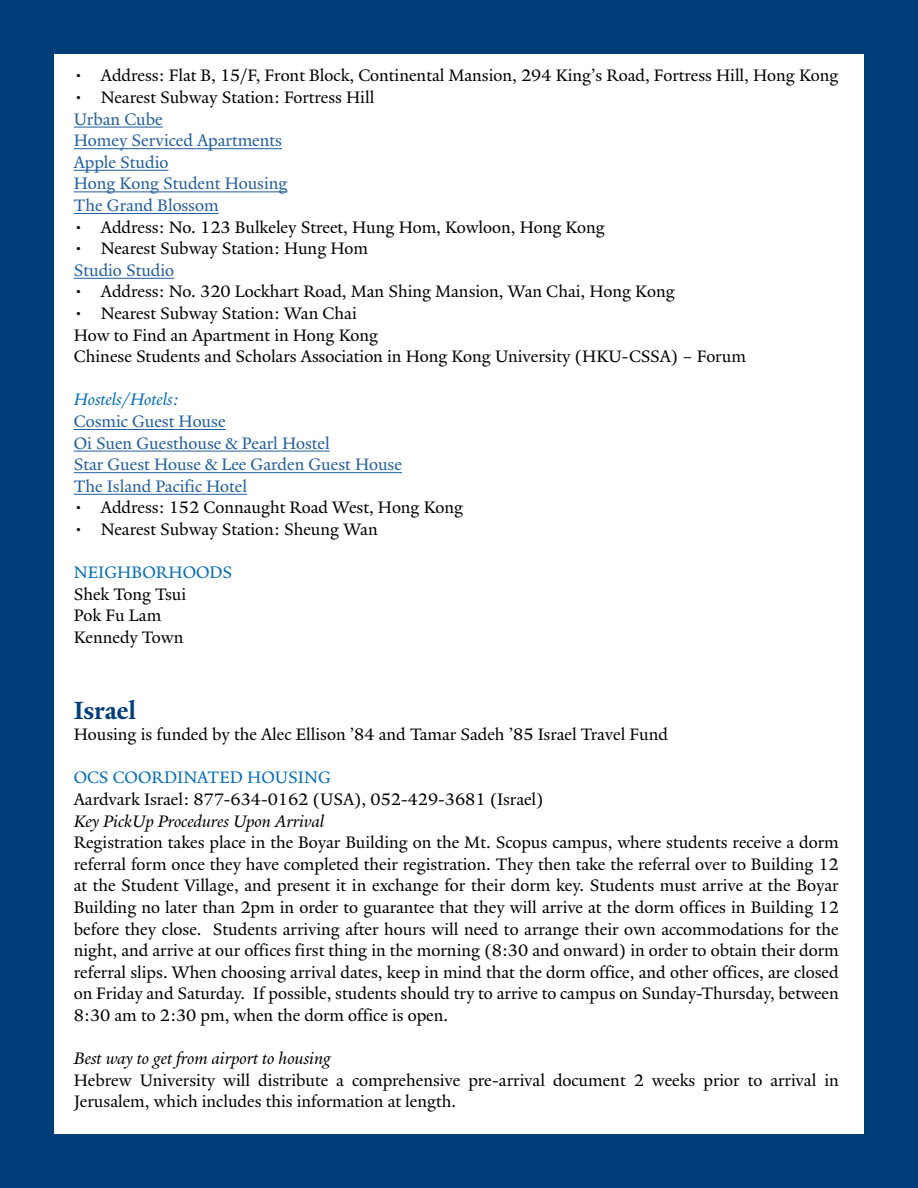
<style>
.page{position:relative;width:918px;height:1188px;background:#fff}
.page>*{position:absolute;margin:0;border:0;box-sizing:border-box;transform-origin:0 0}
.t1{font:700 27px "Yale Admin";color:#003e7a}
.t2{font:18px/21.6px "Yale Admin";color:#000}
.t3{font:18px/21.6px "Yale Admin";color:#215e9e}
.t4{font:italic 18px "Yale Admin";color:#000}
.t5{font:18px "Yale Admin";color:#036cb6}
.t6{font:italic 18px "Yale Admin";color:#036cb6}
</style>
<div class="page">
<div style="left:864px;top:46px;width:54px;height:1096px;background:#003e7a"></div>
<div style="left:0;top:46px;width:54px;height:1096px;background:#003e7a"></div>
<div style="left:0;top:0;width:918px;height:54px;background:#003e7a"></div>
<div style="left:0;top:1134px;width:918px;height:54px;background:#003e7a"></div>
<hr style="left:74px;top:127px;width:89px;height:1px;background:#215e9e">
<hr style="left:74px;top:148px;width:208px;height:1px;background:#215e9e">
<hr style="left:74px;top:170px;width:94px;height:1px;background:#215e9e">
<hr style="left:74px;top:192px;width:214px;height:1px;background:#215e9e">
<hr style="left:74px;top:213px;width:145px;height:1px;background:#215e9e">
<hr style="left:74px;top:278px;width:100px;height:1px;background:#215e9e">
<hr style="left:74px;top:429px;width:152px;height:1px;background:#215e9e">
<hr style="left:74px;top:451px;width:256px;height:1px;background:#215e9e">
<hr style="left:74px;top:472px;width:328px;height:1px;background:#215e9e">
<hr style="left:74px;top:494px;width:173px;height:1px;background:#215e9e">
<p class="t2" style="left:74px;top:65px;width:766px">• Address: Flat B, 15/F, Front Block, Continental Mansion, 294 King’s Road, Fortress Hill, Hong Kong</p>
<p class="t2" style="left:74px;top:86px;width:302px">• Nearest Subway Station: Fortress Hill</p>
<p class="t3" style="left:74px;top:108px;width:215px">Urban Cube<br>Homey Serviced Apartments<br>Apple Studio<br>Hong Kong Student Housing<br>The Grand Blossom</p>
<p class="t2" style="left:74px;top:216px;width:533px">• Address: No. 123 Bulkeley Street, Hung Hom, Kowloon, Hong Kong</p>
<p class="t2" style="left:74px;top:238px;width:296px">• Nearest Subway Station: Hung Hom</p>
<p class="t3" style="left:74px;top:259px;width:102px">Studio Studio</p>
<p class="t2" style="left:74px;top:281px;width:602px">• Address: No. 320 Lockhart Road, Man Shing Mansion, Wan Chai, Hong Kong</p>
<p class="t2" style="left:74px;top:302px;width:674px">• Nearest Subway Station: Wan Chai<br>How to Find an Apartment in Hong Kong<br>Chinese Students and Scholars Association in Hong Kong University (HKU-CSSA) – Forum</p>
<p class="t6" style="left:74px;top:389px;width:107px">Hostels/Hotels:</p>
<p class="t3" style="left:74px;top:410px;width:330px">Cosmic Guest House<br>Oi Suen Guesthouse &amp; Pearl Hostel<br>Star Guest House &amp; Lee Garden Guest House<br>The Island Pacific Hotel</p>
<p class="t2" style="left:74px;top:497px;width:391px">• Address: 152 Connaught Road West, Hong Kong</p>
<p class="t2" style="left:74px;top:518px;width:305px">• Nearest Subway Station: Sheung Wan</p>
<p class="t5" style="left:74px;top:562px;width:160px">NEIGHBORHOODS</p>
<p class="t2" style="left:74px;top:583px;width:114px">Shek Tong Tsui<br>Pok Fu Lam<br>Kennedy Town</p>
<h1 class="t1" style="left:74px;top:694px;width:64px">Israel</h1>
<p class="t2" style="left:74px;top:724px;width:596px">Housing is funded by the Alec Ellison ’84 and Tamar Sadeh ’85 Israel Travel Fund</p>
<p class="t5" style="left:74px;top:767px;width:259px">OCS COORDINATED HOUSING</p>
<p class="t2" style="left:74px;top:788px;width:471px">Aardvark Israel: 877-634-0162 (USA), 052-429-3681 (Israel)</p>
<p class="t4" style="left:74px;top:810px;width:252px">Key PickUp Procedures Upon Arrival</p>
<p class="t2" style="left:74px;top:832px;width:767px;text-align:justify">Registration takes place in the Boyar Building on the Mt. Scopus campus, where students receive a dorm referral form once they have completed their registration. They then take the referral over to Building 12 at the Student Village, and present it in exchange for their dorm key. Students must arrive at the Boyar Building no later than 2pm in order to guarantee that they will arrive at the dorm offices in Building 12 before they close. Students arriving after hours will need to arrange their own accommodations for the night, and arrive at our offices first thing in the morning (8:30 and onward) in order to obtain their dorm referral slips. When choosing arrival dates, keep in mind that the dorm office, and other offices, are closed on Friday and Saturday. If possible, students should try to arrive to campus on Sunday-Thursday, between 8:30 am to 2:30 pm, when the dorm office is open.</p>
<p class="t4" style="left:74px;top:1048px;width:258px">Best way to get from airport to housing</p>
<p class="t2" style="left:74px;top:1069px;width:767px">Hebrew University will distribute a comprehensive pre-arrival document 2 weeks prior to arrival in<br>Jerusalem, which includes this information at length.</p>
</div>
